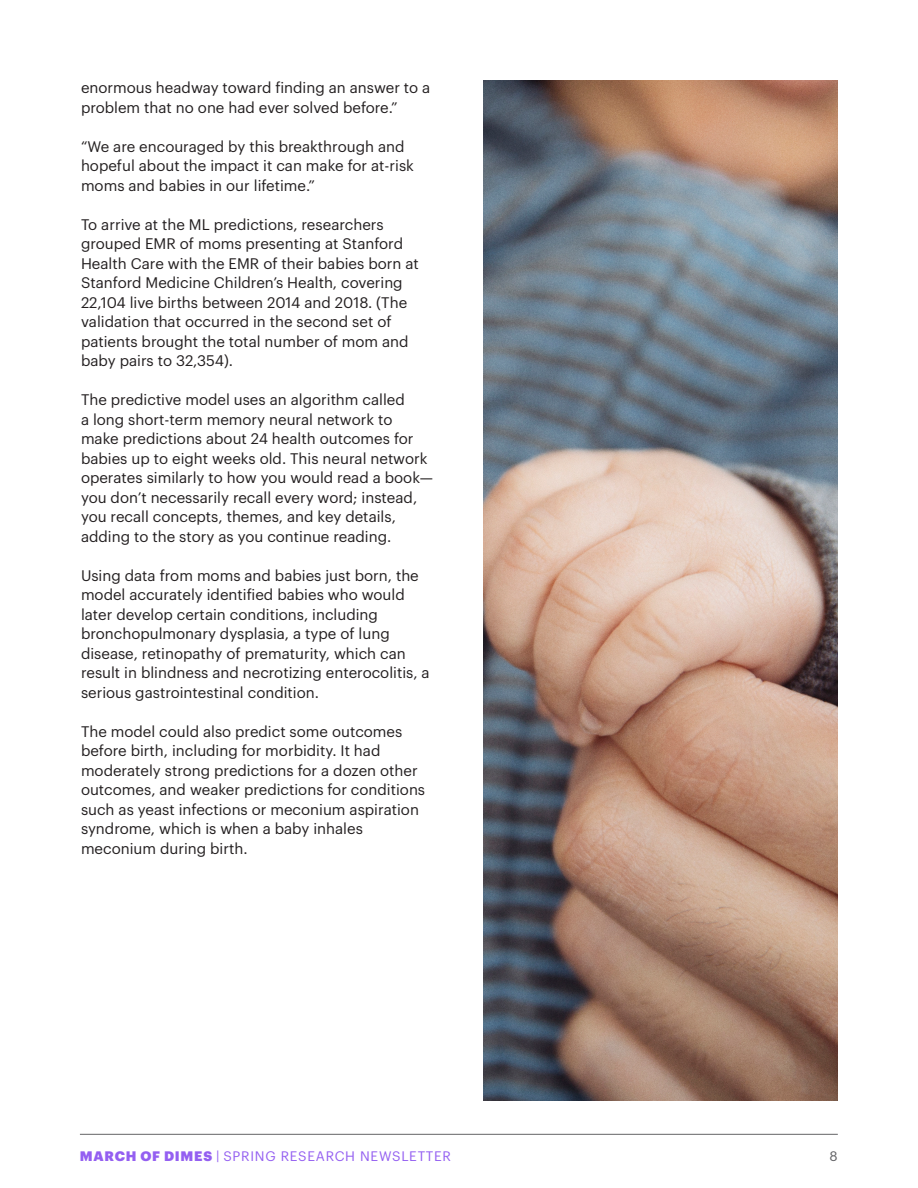
<style>
.page{position:relative;width:918px;height:1188px;background:#fff}
.page>*{position:absolute;margin:0;border:0;box-sizing:border-box;transform-origin:0 0}
.t1{font:15px/19.5px "Graphik";color:#231f20}
.t2{font:13.5px "Graphik";letter-spacing:.055em;color:#945ff1}
.t3{font:13.5px "Graphik";color:#636366}
.s1{font-weight:900}
</style>
<div class="page">
<hr style="left:80px;top:1134px;width:758px;height:1px;background:#636366">
<img style="left:483px;top:81px;width:354px;height:1020px">
<p class="t1" style="left:81px;top:77px;width:351px">enormous headway toward finding an answer to a problem that no one had ever solved before.”</p>
<p class="t1" style="left:81px;top:135px;width:334px">“We are encouraged by this breakthrough and hopeful about the impact it can make for at-risk moms and babies in our lifetime.”</p>
<p class="t1" style="left:81px;top:213px;width:339px">To arrive at the ML predictions, researchers grouped EMR of moms presenting at Stanford Health Care with the EMR of their babies born at Stanford Medicine Children’s Health, covering 22,104 live births between 2014 and 2018. (The validation that occurred in the second set of patients brought the total number of mom and baby pairs to 32,354).</p>
<p class="t1" style="left:81px;top:389px;width:353px">The predictive model uses an algorithm called<br>a long short-term memory neural network to make predictions about 24 health outcomes for babies up to eight weeks old. This neural network operates similarly to how you would read a book— you don’t necessarily recall every word; instead, you recall concepts, themes, and key details, adding to the story as you continue reading.</p>
<p class="t1" style="left:81px;top:564px;width:350px">Using data from moms and babies just born, the model accurately identified babies who would later develop certain conditions, including bronchopulmonary dysplasia, a type of lung disease, retinopathy of prematurity, which can result in blindness and necrotizing enterocolitis, a serious gastrointestinal condition.</p>
<p class="t1" style="left:81px;top:720px;width:346px">The model could also predict some outcomes before birth, including for morbidity. It had moderately strong predictions for a dozen other outcomes, and weaker predictions for conditions such as yeast infections or meconium aspiration syndrome, which is when a baby inhales meconium during birth.</p>
<p class="t2" style="left:80px;top:1146px;width:373px"><span class="s1">MARCH OF DIMES</span> | SPRING RESEARCH NEWSLETTER</p>
<p class="t3" style="left:830px;top:1146px;width:10px">8</p>
</div>
